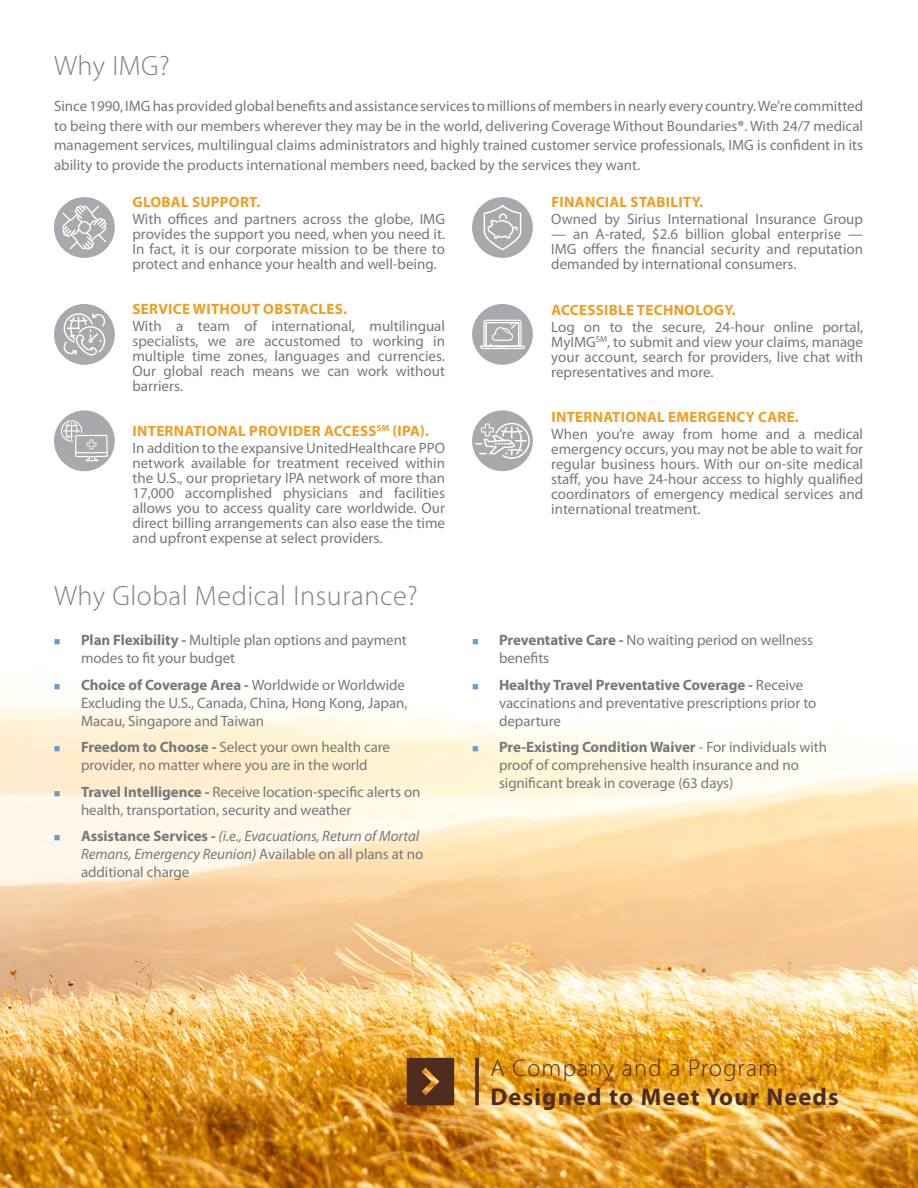
<style>
.page{position:relative;width:918px;height:1188px;background:#fff}
.page>*{position:absolute;margin:0;border:0;box-sizing:border-box;transform-origin:0 0}
.t1{font:300 28.05px "Myriad Pro";letter-spacing:.02em;color:#808285}
.t2{font:700 24.3px "Myriad Pro";letter-spacing:.05em;color:#4f2c1d}
.t3{font:300 24.3px "Myriad Pro";letter-spacing:.05em;color:#4f2c1d}
.t4{font:15px/15px "Myriad Pro";letter-spacing:-.005em;color:#77787b}
.t5{font:italic 15px/18px "Myriad Pro";letter-spacing:-.005em;color:#77787b}
.t6{font:700 15px "Myriad Pro";letter-spacing:.02em;color:#f19d21}
.t7{font:12px "Minion Pro It Subh";color:#77787b}
.s1{font-weight:700}
.s2{font-weight:700;color:#f19d21}
.s3{font-weight:700;font-style:normal}
.s4{font-style:normal}
</style>
<div class="page">
<img style="left:0;top:702px;width:918px;height:486px">
<svg style="left:475px;top:1058px;width:4px;height:47px"></svg>
<svg style="left:407px;top:1058px;width:47px;height:47px"></svg>
<div style="left:472px;top:304px;width:61px;height:61px;background:#a7a9ac;border-radius:50%"></div>
<svg style="left:480px;top:320px;width:45px;height:29px"></svg>
<div style="left:472px;top:410px;width:61px;height:61px;background:#a7a9ac;border-radius:50%"></div>
<svg style="left:475px;top:423px;width:55px;height:36px"></svg>
<div style="left:472px;top:197px;width:61px;height:61px;background:#a7a9ac;border-radius:50%"></div>
<svg style="left:484px;top:205px;width:37px;height:45px"></svg>
<div style="left:54px;top:304px;width:61px;height:61px;background:#a7a9ac;border-radius:50%"></div>
<svg style="left:63px;top:313px;width:43px;height:42px"></svg>
<div style="left:54px;top:410px;width:61px;height:61px;background:#a7a9ac;border-radius:50%"></div>
<svg style="left:61px;top:420px;width:47px;height:41px"></svg>
<div style="left:54px;top:197px;width:61px;height:61px;background:#a7a9ac;border-radius:50%"></div>
<svg style="left:62px;top:205px;width:45px;height:45px"></svg>
<svg style="left:55px;top:746px;width:5px;height:5px"></svg>
<svg style="left:55px;top:791px;width:5px;height:5px"></svg>
<svg style="left:55px;top:835px;width:5px;height:5px"></svg>
<svg style="left:473px;top:746px;width:5px;height:5px"></svg>
<h1 class="t1" style="left:54px;top:50px;width:117px">Why IMG?</h1>
<p class="t4" style="left:54px;top:96px;width:811px;line-height:19.5px;text-align:justify">Since 1990, IMG has provided global benefits and assistance services to millions of members in nearly every country. We’re committed to being there with our members wherever they may be in the world, delivering Coverage Without Boundaries<span class="s1">®</span>. With 24/7 medical management services, multilingual claims administrators and highly trained customer service professionals, IMG is confident in its ability to provide the products international members need, backed by the services they want.</p>
<p class="t6" style="left:133px;top:192px;width:129px">GLOBAL SUPPORT.</p>
<p class="t4" style="left:132px;top:211px;width:314px;text-align:justify">With offices and partners across the globe, IMG provides the support you need, when you need it.<br>In fact, it is our corporate mission to be there to protect and enhance your health and well-being.</p>
<p class="t6" style="left:133px;top:299px;width:216px">SERVICE WITHOUT OBSTACLES.</p>
<p class="t4" style="left:132px;top:318px;width:314px;text-align:justify">With a team of international, multilingual specialists, we are accustomed to working in multiple time zones, languages and currencies.<br>Our global reach means we can work without barriers.</p>
<p class="t4" style="left:132px;top:422px;width:314px;line-height:17.1px"><span class="s2">INTERNATIONAL PROVIDER ACCESS</span><sup>SM</sup> <span class="s2">(IPA).<br></span>In addition to the expansive UnitedHealthcare PPO</p>
<p class="t4" style="left:132px;top:455px;width:314px;text-align:justify">network available for treatment received within the U.S., our proprietary IPA network of more than 17,000 accomplished physicians and facilities allows you to access quality care worldwide. Our direct billing arrangements can also ease the time and upfront expense at select providers.</p>
<h1 class="t1" style="left:54px;top:580px;width:365px">Why Global Medical Insurance?</h1>
<p class="t4" style="left:81px;top:631px;width:327px;line-height:18px"><span class="s1">Plan Flexibility -</span> Multiple plan options and payment modes to fit your budget</p>
<p class="t4" style="left:81px;top:675px;width:328px;line-height:18px"><span class="s1">Choice of Coverage Area -</span> Worldwide or Worldwide<br>Excluding the U.S., Canada, China, Hong Kong, Japan,<br>Macau, Singapore and Taiwan</p>
<p class="t4" style="left:81px;top:738px;width:311px;line-height:18px"><span class="s1">Freedom to Choose -</span> Select your own health care provider, no matter where you are in the world</p>
<p class="t4" style="left:81px;top:782px;width:341px;line-height:18px"><span class="s1">Travel Intelligence -</span> Receive location-specific alerts on health, transportation, security and weather</p>
<p class="t5" style="left:81px;top:827px;width:344px"><span class="s3">Assistance Services -</span> (i.e., Evacuations, Return of Mortal<br>Remans, Emergency Reunion) <span class="s4">Available on all plans at no additional charge</span></p>
<p class="t6" style="left:551px;top:193px;width:153px">FINANCIAL STABILITY.</p>
<p class="t4" style="left:551px;top:212px;width:313px">Owned by Sirius International Insurance Group</p>
<p class="t4" style="left:551px;top:227px;width:313px;text-align:justify">— an A-rated, $2.6 billion global enterprise — IMG offers the financial security and reputation demanded by international consumers.</p>
<p class="t6" style="left:551px;top:300px;width:186px">ACCESSIBLE TECHNOLOGY.</p>
<p class="t4" style="left:551px;top:319px;width:313px;text-align:justify">Log on to the secure, 24-hour online portal, MyIMG<sup>SM</sup>, to submit and view your claims, manage your account, search for providers, live chat with representatives and more.</p>
<p class="t6" style="left:551px;top:407px;width:249px">INTERNATIONAL EMERGENCY CARE.</p>
<p class="t4" style="left:551px;top:426px;width:313px;text-align:justify">When you’re away from home and a medical emergency occurs, you may not be able to wait for regular business hours. With our on-site medical staff, you have 24-hour access to highly qualified coordinators of emergency medical services and international treatment.</p>
<p class="t4" style="left:499px;top:631px;width:316px;line-height:18px"><span class="s1">Preventative Care -</span> No waiting period on wellness benefits</p>
<p class="t4" style="left:499px;top:675px;width:319px;line-height:18px"><span class="s1">Healthy Travel Preventative Coverage -</span> Receive vaccinations and preventative prescriptions prior to departure</p>
<p class="t4" style="left:499px;top:738px;width:330px;line-height:18px"><span class="s1">Pre-Existing Condition Waiver</span> - For individuals with proof of comprehensive health insurance and no significant break in coverage (63 days)</p>
<p class="t7" style="left:456px;top:1141px;width:7px">3</p>
<h2 class="t3" style="left:491px;top:1055px;width:289px">A Company and a Program</h2>
<h2 class="t2" style="left:491px;top:1081px;width:350px">Designed to Meet Your Needs</h2>
</div>
